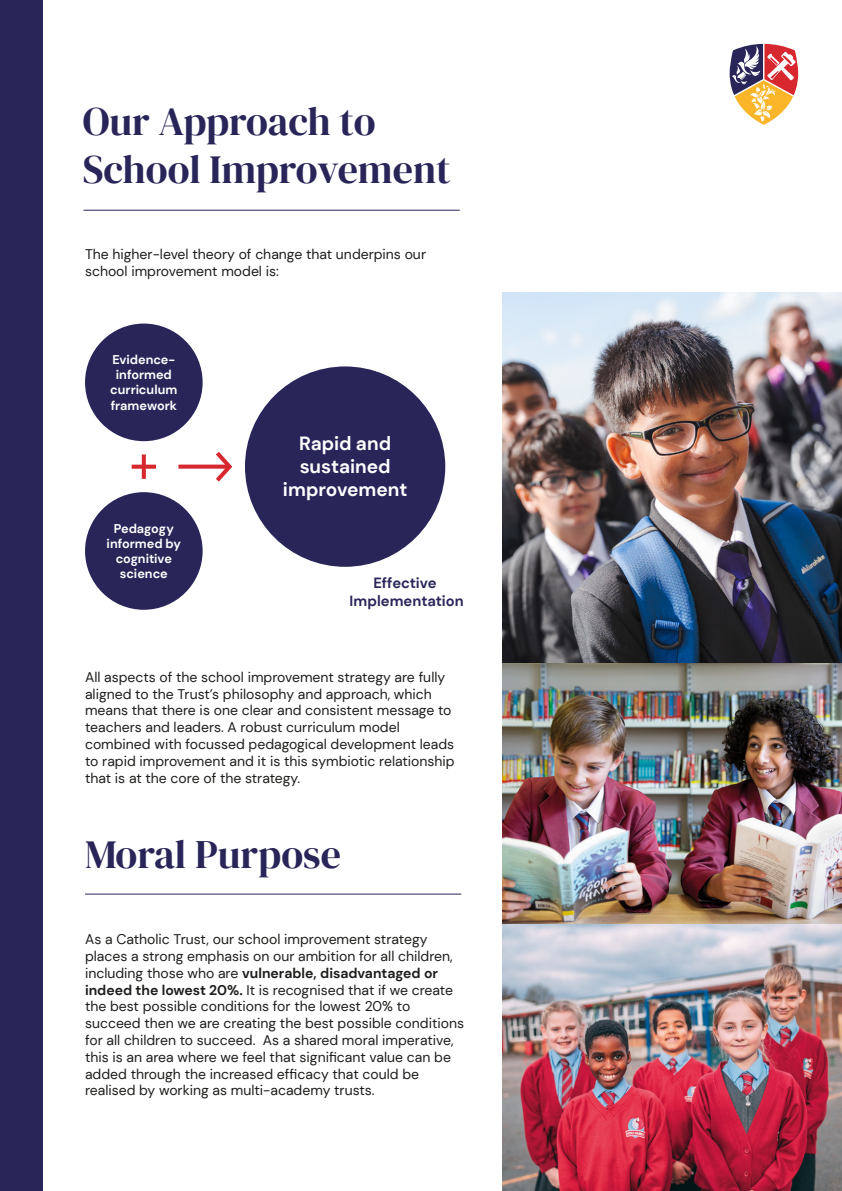
<style>
.page{position:relative;width:842px;height:1191px;background:#fff}
.page>*{position:absolute;margin:0;border:0;box-sizing:border-box;transform-origin:0 0}
.t1{font:40px/48px "DM Serif Display";color:#292559}
.t2{font:700 19.1px/22.9px "DM Sans";color:#fff;text-align:center}
.t3{font:700 14.7px/17.7px "DM Sans";letter-spacing:-.005em;color:#292559;text-align:center}
.t4{font:14px/16.8px "DM Sans";color:#1d1d1b}
.t5{font:700 12.7px/15.2px "DM Sans";color:#fff;text-align:center}
.s1{font-weight:700}
</style>
<div class="page">
<div style="left:0;top:0;width:43px;height:1191px;background:#292559"></div>
<svg style="left:729px;top:43px;width:70px;height:82px"></svg>
<hr style="left:84px;top:210px;width:376px;height:1px;background:#292559">
<hr style="left:85px;top:893px;width:376px;height:1px;background:#292559">
<div style="left:85px;top:323px;width:118px;height:118px;background:#292559;border-radius:50%"></div>
<svg style="left:178px;top:464px;width:34px;height:4px"></svg>
<svg style="left:142px;top:454px;width:4px;height:25px"></svg>
<div style="left:132px;top:464px;width:24px;height:5px;background:#d8282f"></div>
<div style="left:245px;top:366px;width:200px;height:201px;background:#292559;border-radius:50%"></div>
<div style="left:85px;top:492px;width:118px;height:118px;background:#292559;border-radius:50%"></div>
<svg style="left:212px;top:451px;width:21px;height:31px"></svg>
<img style="left:502px;top:293px;width:340px;height:898px">
<h1 class="t1" style="left:83px;top:98px;width:369px">Our Approach to<br>School Improvement</h1>
<p class="t4" style="left:85px;top:246px;width:342px">The higher-level theory of change that underpins our school improvement model is:</p>
<p class="t5" style="left:110px;top:352px;width:69px">Evidence&shy;informed curriculum framework</p>
<p class="t5" style="left:107px;top:520px;width:76px">Pedagogy informed by cognitive science</p>
<h2 class="t2" style="left:283px;top:432px;width:126px">Rapid and sustained improvement</h2>
<p class="t3" style="left:350px;top:574px;width:116px">Effective<br>Implementation</p>
<p class="t4" style="left:85px;top:668px;width:371px">All aspects of the school improvement strategy are fully aligned to the Trust’s philosophy and approach, which means that there is one clear and consistent message to teachers and leaders. A robust curriculum model combined with focussed pedagogical development leads to rapid improvement and it is this symbiotic relationship that is at the core of the strategy.</p>
<h1 class="t1" style="left:85px;top:830px;width:257px">Moral Purpose</h1>
<p class="t4" style="left:85px;top:930px;width:381px">As a Catholic Trust, our school improvement strategy places a strong emphasis on our ambition for all children, including those who are <span class="s1">vulnerable, disadvantaged or indeed the lowest 20%.</span> It is recognised that if we create the best possible conditions for the lowest 20% to succeed then we are creating the best possible conditions for all children to succeed. As a shared moral imperative, this is an area where we feel that significant value can be added through the increased efficacy that could be realised by working as multi-academy trusts.</p>
</div>
